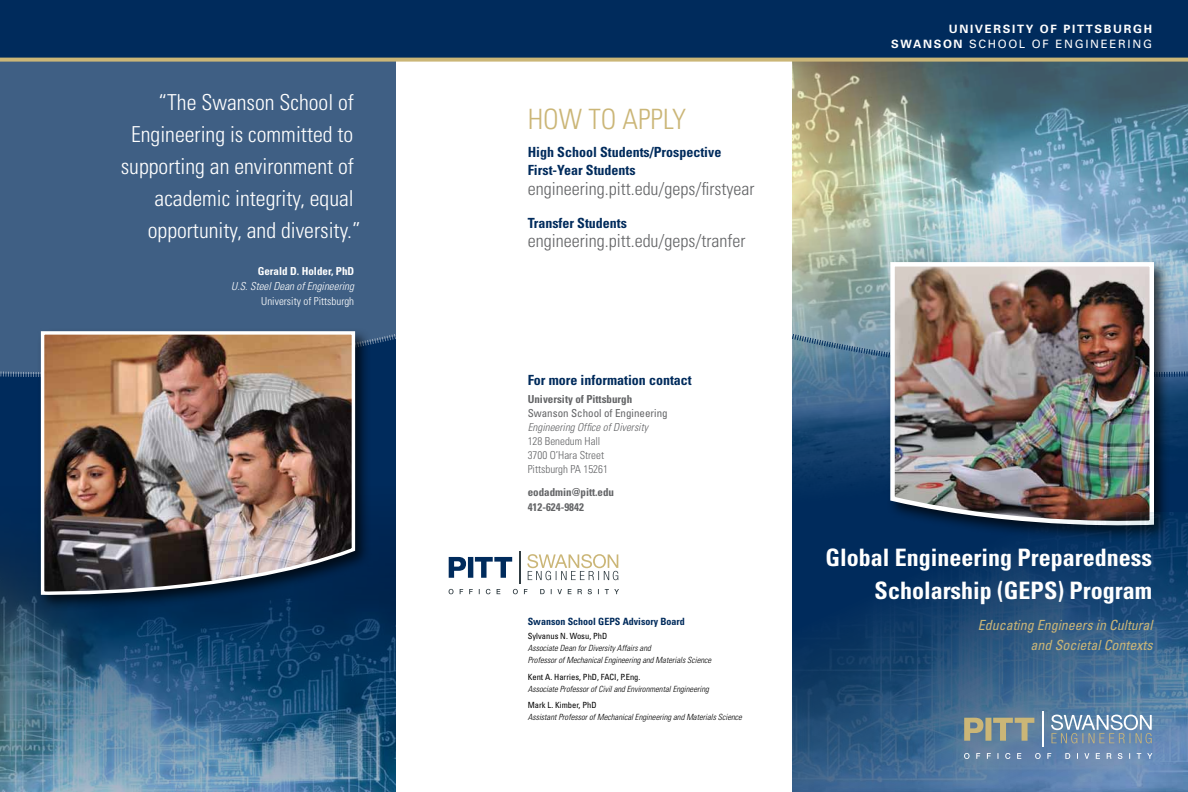
<style>
.page{position:relative;width:1188px;height:792px;background:#fff}
.page>*{position:absolute;margin:0;border:0;box-sizing:border-box;transform-origin:0 0}
.t1{font:300 condensed 28px "Univers";color:#cbb677}
.t2{font:700 condensed 24px/33px "Univers";color:#fff;text-align:right}
.t3{font:300 condensed 22px "Univers";color:#fff}
.t4{font:300 condensed 18px "Univers";color:#636466}
.t5{font:700 condensed 14px/18px "Univers";color:#002b5c}
.t6{font:italic condensed 14px/20px "Univers";color:#cbb677;text-align:right}
.t7{font:700 11.5px/15.1px "Univers";letter-spacing:.145em;color:#fff;text-align:right}
.t8{font:700 condensed 11px/15px "Univers";color:#636466}
.t9{font:300 condensed 11px/14px "Univers";color:#636466}
.t10{font:italic 300 condensed 11px "Univers";color:#636466}
.t11{font:italic 300 condensed 11px "Univers";color:#fff}
.t12{font:condensed 11px "Univers";color:#636466}
.t13{font:300 condensed 11px "Univers";color:#fff}
.t14{font:700 condensed 11px "Univers";color:#fff}
.t15{font:700 condensed 10px "Univers";color:#002b5c}
.t16{font:italic 300 condensed 8.5px/12px "Univers";color:#000}
.t17{font:condensed 8.5px "Univers";color:#000}
.s1{font-weight:400}
</style>
<div class="page">
<div style="left:0;top:47px;width:396px;height:745px;background:#002b5c"></div>
<img style="left:0;top:540px;width:396px;height:252px">
<img style="left:792px;top:378px;width:396px;height:156px">
<img style="left:792px;top:62px;width:396px;height:271px">
<div style="left:0;top:62px;width:396px;height:271px;background:#3f5f84"></div>
<div style="left:0;top:0;width:1188px;height:59px;background:#002b5c"></div>
<svg style="left:0;top:58px;width:1188px;height:4px;background:#c3b27b"></svg>
<svg style="left:792px;top:333px;width:396px;height:45px;background:#5f849f"></svg>
<div style="left:887px;top:258px;width:284px;height:284px;background:#000;opacity:.7"></div>
<img style="left:888px;top:260px;width:268px;height:253px">
<img style="left:793px;top:513px;width:395px;height:279px">
<svg style="left:964px;top:718px;width:70px;height:23px;background:#959a89"></svg>
<svg style="left:1051px;top:715px;width:101px;height:28px;background:#859fb6"></svg>
<hr style="left:1042px;top:711px;width:1px;height:36px;background:#fff">
<svg style="left:964px;top:753px;width:188px;height:6px"></svg>
<svg style="left:449px;top:557px;width:63px;height:21px"></svg>
<svg style="left:527px;top:554px;width:91px;height:26px"></svg>
<hr style="left:519px;top:551px;width:1px;height:32px;background:#303c42">
<svg style="left:449px;top:589px;width:170px;height:5px"></svg>
<svg style="left:0;top:333px;width:396px;height:44px"></svg>
<div style="left:37px;top:327px;width:335px;height:284px;background:#000;opacity:.7"></div>
<img style="left:39px;top:329px;width:318px;height:268px">
<h3 class="t3" style="left:159px;top:89px;width:197px">“The Swanson School of</h3>
<h3 class="t3" style="left:131px;top:121px;width:224px">Engineering is committed to</h3>
<h3 class="t3" style="left:121px;top:153px;width:235px">supporting an environment of</h3>
<h3 class="t3" style="left:155px;top:185px;width:201px">academic integrity, equal</h3>
<h3 class="t3" style="left:148px;top:217px;width:214px">opportunity, and diversity.”</h3>
<p class="t14" style="left:258px;top:264px;width:98px">Gerald D. Holder, PhD</p>
<p class="t11" style="left:231px;top:280px;width:124px">U.S. Steel Dean of Engineering</p>
<p class="t13" style="left:261px;top:295px;width:94px">University of Pittsburgh</p>
<h1 class="t1" style="left:528px;top:102px;width:160px">How to Apply</h1>
<h3 class="t5" style="left:528px;top:143px;width:195px">High School Students/Prospective<br>First-Year Students</h3>
<h3 class="t4" style="left:528px;top:178px;width:228px">engineering.pitt.edu/geps/firstyear</h3>
<h3 class="t5" style="left:528px;top:214px;width:101px">Transfer Students</h3>
<h3 class="t4" style="left:528px;top:230px;width:219px">engineering.pitt.edu/geps/tranfer</h3>
<h3 class="t5" style="left:528px;top:371px;width:166px">For more information contact</h3>
<p class="t8" style="left:528px;top:392px;width:106px">University of Pittsburgh</p>
<p class="t12" style="left:528px;top:406px;width:141px">Swanson School of Engineering</p>
<p class="t10" style="left:528px;top:421px;width:122px">Engineering Office of Diversity</p>
<p class="t9" style="left:528px;top:434px;width:82px">128 Benedum Hall<br>3700 O’Hara Street<br>Pittsburgh PA 15261</p>
<p class="t8" style="left:528px;top:485px;width:88px">eodadmin@pitt.edu<br>412-624-9842</p>
<p class="t15" style="left:528px;top:616px;width:159px">Swanson School GEPS Advisory Board</p>
<p class="t17" style="left:528px;top:631px;width:81px">Sylvanus N. Wosu, PhD</p>
<p class="t16" style="left:528px;top:642px;width:185px">Associate Dean for Diversity Affairs and<br>Professor of Mechanical Engineering and Materials Science</p>
<p class="t17" style="left:528px;top:672px;width:114px">Kent A. Harries, PhD, FACI, P.Eng.</p>
<p class="t16" style="left:528px;top:683px;width:183px">Associate Professor of Civil and Environmental Engineering</p>
<p class="t17" style="left:528px;top:700px;width:70px">Mark L. Kimber, PhD</p>
<p class="t16" style="left:528px;top:711px;width:216px">Assistant Professor of Mechanical Engineering and Materials Science</p>
<h3 class="t7" style="left:891px;top:22px;width:262px">UNIVERSITY OF PITTSBURGH<br>SWANSON <span class="s1">SCHOOL OF ENGINEERING</span></h3>
<h2 class="t2" style="left:825px;top:541px;width:328px">Global Engineering Preparedness<br>Scholarship (GEPS) Program</h2>
<h3 class="t6" style="left:978px;top:615px;width:176px">Educating Engineers in Cultural and Societal Contexts</h3>
</div>
